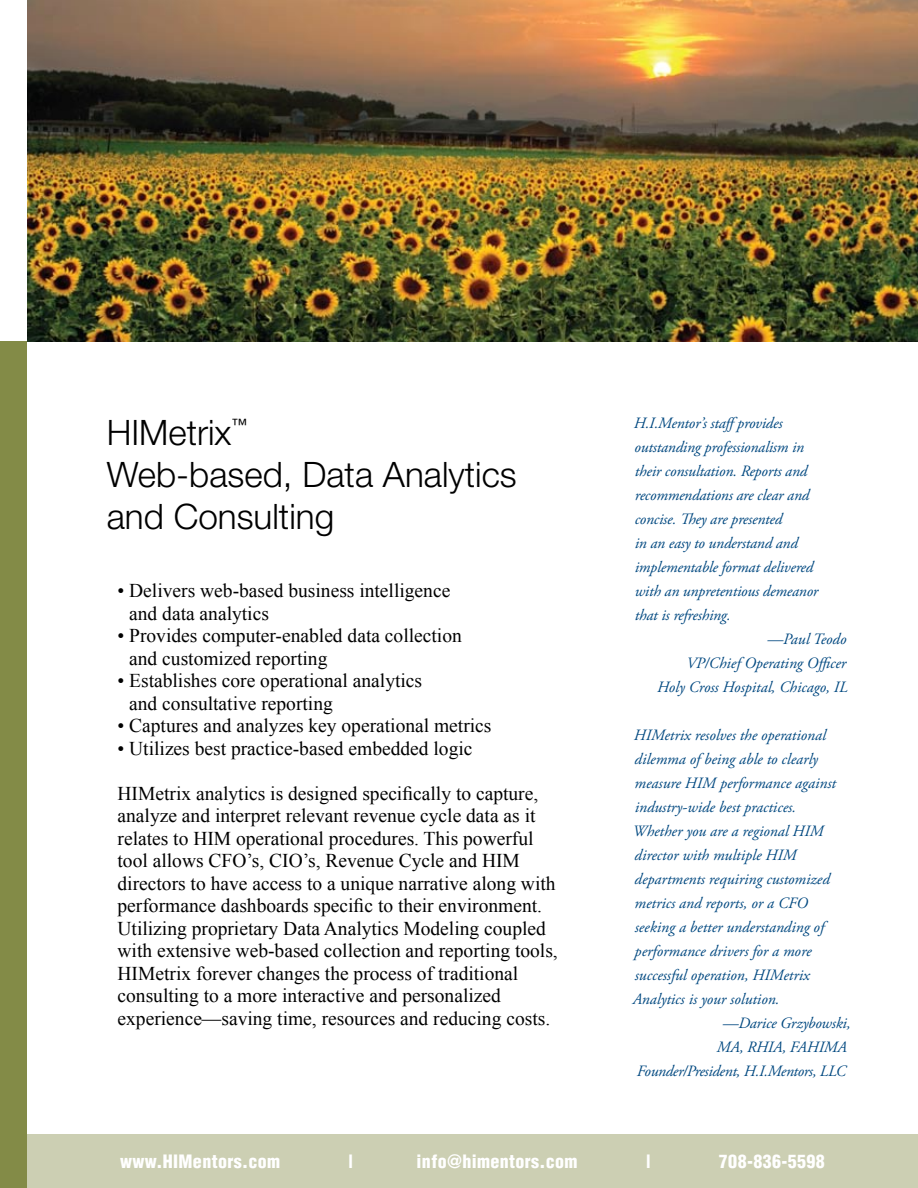
<style>
.page{position:relative;width:918px;height:1188px;background:#fff}
.page>*{position:absolute;margin:0;border:0;box-sizing:border-box;transform-origin:0 0}
.t1{font:300 35.1px/42.2px "Helvetica Neue";color:#000}
.t2{font:19.5px/22.5px "Times New Roman";color:#000}
.t3{font:900 condensed 18px "Helvetica";letter-spacing:.02em;color:#fff}
.t4{font:italic 15.75px "Adobe Garamond Pro";color:#004880}
.t5{font:italic 15.75px "Adobe Garamond Pro";letter-spacing:-.02em;color:#004880}
.t6{font:15.75px "Helvetica Neue";color:#000}
</style>
<div class="page">
<div style="left:0;top:1134px;width:918px;height:54px;background:#cccfb3"></div>
<div style="left:0;top:341px;width:27px;height:847px;background:#838b47"></div>
<img style="left:27px;top:0;width:891px;height:341px">
<h1 class="t1" style="left:107px;top:410px;width:126px">HIMetrix</h1>
<p class="t6" style="left:232px;top:415px;width:17px">™</p>
<h1 class="t1" style="left:107px;top:452px;width:412px">Web-based, Data Analytics and Consulting</h1>
<p class="t2" style="left:129px;top:579px;width:323px;text-indent:-12px">• Delivers web-based business intelligence and data analytics</p>
<p class="t2" style="left:129px;top:624px;width:334px;text-indent:-12px">• Provides computer-enabled data collection and customized reporting</p>
<p class="t2" style="left:129px;top:669px;width:294px;text-indent:-12px">• Establishes core operational analytics and consultative reporting</p>
<p class="t2" style="left:118px;top:714px;width:375px">• Captures and analyzes key operational metrics</p>
<p class="t2" style="left:118px;top:736px;width:357px">• Utilizes best practice-based embedded logic</p>
<p class="t2" style="left:118px;top:782px;width:442px">HIMetrix analytics is designed specifically to capture, analyze and interpret relevant revenue cycle data as it relates to HIM operational procedures. This powerful tool allows CFO’s, CIO’s, Revenue Cycle and HIM directors to have access to a unique narrative along with performance dashboards specific to their environment.<br>Utilizing proprietary Data Analytics Modeling coupled with extensive web-based collection and reporting tools, HIMetrix forever changes the process of traditional consulting to a more interactive and personalized experience—saving time, resources and reducing costs.</p>
<p class="t4" style="left:634px;top:414px;width:150px">H.I.Mentor’s staffprovides</p>
<p class="t4" style="left:635px;top:438px;width:171px">outstanding professionalism in</p>
<p class="t4" style="left:635px;top:462px;width:174px">their consultation. Reports and</p>
<p class="t4" style="left:635px;top:486px;width:176px">recommendations are clear and</p>
<p class="t4" style="left:635px;top:510px;width:149px">concise. They are presented</p>
<p class="t4" style="left:635px;top:534px;width:165px">in an easy to understand and</p>
<p class="t4" style="left:635px;top:558px;width:180px">implementable format delivered</p>
<p class="t4" style="left:635px;top:582px;width:185px">with an unpretentious demeanor</p>
<p class="t4" style="left:635px;top:606px;width:97px">that is refreshing.</p>
<p class="t4" style="left:767px;top:630px;width:81px">—Paul Teodo</p>
<p class="t4" style="left:686px;top:654px;width:161px">VP/Chief Operating Officer</p>
<p class="t4" style="left:657px;top:678px;width:192px">Holy Cross Hospital, Chicago, IL</p>
<p class="t4" style="left:634px;top:726px;width:194px">HIMetrix resolves the operational</p>
<p class="t4" style="left:635px;top:750px;width:185px">dilemma of being able to clearly</p>
<p class="t4" style="left:635px;top:774px;width:203px">measure HIM performance against</p>
<p class="t4" style="left:635px;top:798px;width:163px">industry-wide best practices.</p>
<p class="t4" style="left:633px;top:822px;width:192px">Whether you are a regional HIM</p>
<p class="t4" style="left:635px;top:846px;width:163px">director with multiple HIM</p>
<p class="t4" style="left:635px;top:870px;width:197px">departments requiring customized</p>
<p class="t4" style="left:635px;top:894px;width:175px">metrics and reports, or a CFO</p>
<p class="t4" style="left:635px;top:918px;width:191px">seeking a better understanding of</p>
<p class="t4" style="left:635px;top:942px;width:178px">performance drivers for a more</p>
<p class="t4" style="left:635px;top:966px;width:176px">successful operation, HIMetrix</p>
<p class="t4" style="left:633px;top:990px;width:148px">Analytics is your solution.</p>
<p class="t4" style="left:723px;top:1014px;width:130px">—Darice Grzybowski,</p>
<p class="t4" style="left:717px;top:1038px;width:132px">MA, RHIA, FAHIMA</p>
<p class="t5" style="left:637px;top:1062px;width:211px">Founder/President, H.I.Mentors, LLC</p>
<p class="t3" style="left:120px;top:1150px;width:162px">www.HIMentors.com</p>
<p class="t3" style="left:349px;top:1150px;width:6px">|</p>
<p class="t3" style="left:417px;top:1150px;width:163px">info@himentors.com</p>
<p class="t3" style="left:646px;top:1150px;width:6px">|</p>
<p class="t3" style="left:719px;top:1150px;width:107px">708-836-5598</p>
</div>
